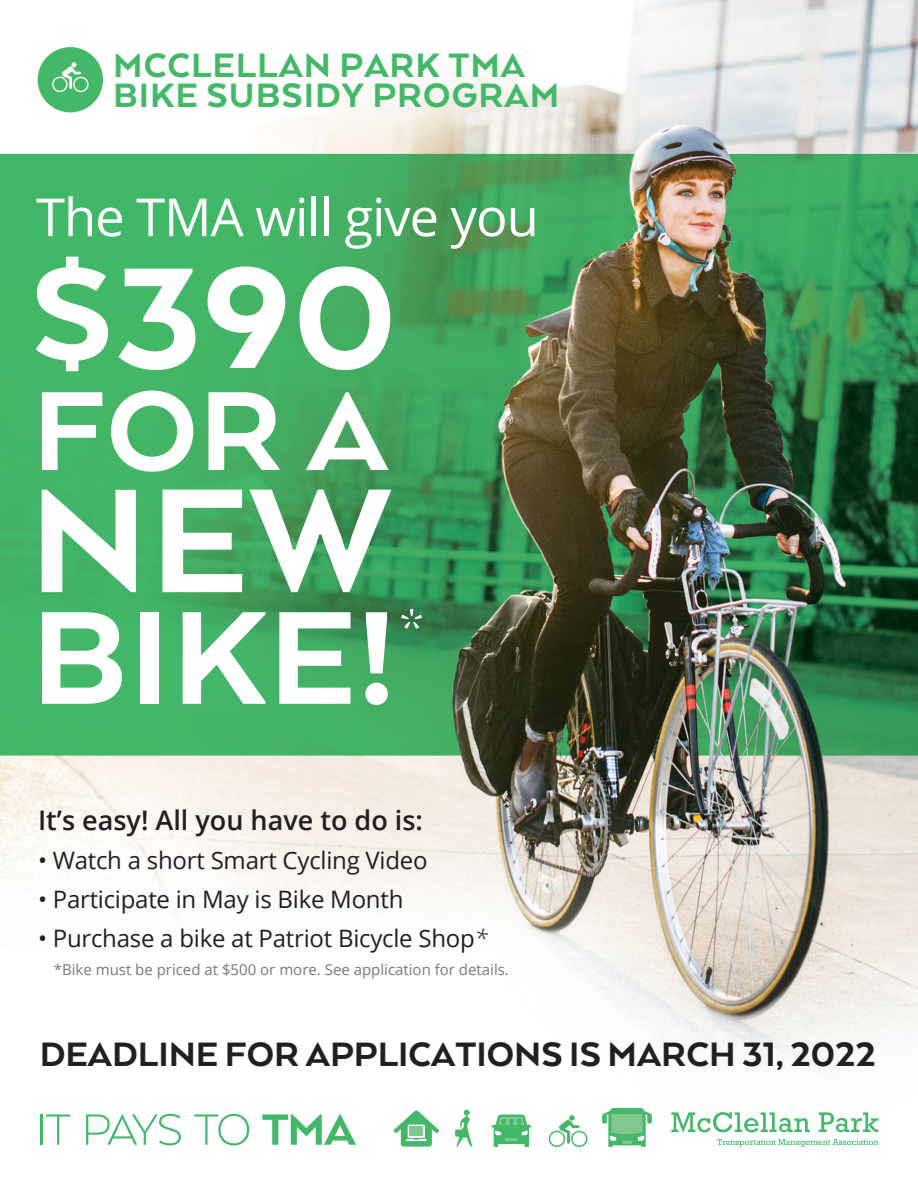
<style>
.page{position:relative;width:918px;height:1188px;background:#fff}
.page>*{position:absolute;margin:0;border:0;box-sizing:border-box;transform-origin:0 0}
.t1{font:800 170.85px "Arquitecta";color:#fff}
.t2{font:800 165.45px "Arquitecta";color:#fff}
.t3{font:800 152.55px "Arquitecta";color:#fff}
.t4{font:800 129.6px "Arquitecta";color:#fff}
.t5{font:300 67.2px "Arquitecta";color:#fff}
.t6{font:52.5px "Open Sans";letter-spacing:-.02em;color:#fff}
.t7{font:800 39px "Arquitecta";color:#231f20}
.t8{font:800 39px/30px "Arquitecta";letter-spacing:.025em;color:#44b869}
.t9{font:600 27px "Open Sans";color:#231f20}
.t10{font:24px "Open Sans";letter-spacing:-.01em;color:#231f20}
.t11{font:15px "Open Sans";color:#76787b}
.s1{font-size:150px}
.s2{font-weight:300;font-style:italic}
</style>
<div class="page">
<img style="left:0;top:0;width:918px;height:1148px">
<div style="left:38px;top:47px;width:65px;height:65px;background:#44b869;border-radius:50%"></div>
<svg style="left:52px;top:62px;width:37px;height:30px"></svg>
<hr style="left:40px;top:1114px;width:2px;height:31px;background:#44b869">
<svg style="left:46px;top:1114px;width:24px;height:31px"></svg>
<svg style="left:86px;top:1114px;width:95px;height:31px"></svg>
<svg style="left:194px;top:1114px;width:55px;height:31px"></svg>
<svg style="left:262px;top:1114px;width:94px;height:31px"></svg>
<svg style="left:671px;top:1112px;width:139px;height:20px"></svg>
<svg style="left:819px;top:1112px;width:59px;height:20px"></svg>
<svg style="left:717px;top:1139px;width:161px;height:8px"></svg>
<svg style="left:549px;top:1115px;width:39px;height:32px"></svg>
<svg style="left:455px;top:1110px;width:17px;height:37px"></svg>
<svg style="left:492px;top:1115px;width:39px;height:32px"></svg>
<svg style="left:602px;top:1108px;width:50px;height:39px"></svg>
<svg style="left:394px;top:1110px;width:45px;height:37px"></svg>
<h3 class="t8" style="left:113px;top:49px;width:448px">MCCLELLAN PARK TMA<br>BIKE SUBSIDY PROGRAM</h3>
<h3 class="t6" style="left:36px;top:181px;width:504px">The TMA will give you</h3>
<h2 class="t2" style="left:31px;top:215px;width:367px"><span class="s1">$</span>390</h2>
<h3 class="t4" style="left:33px;top:350px;width:356px">FOR A</h3>
<h1 class="t1" style="left:29px;top:434px;width:363px">NEW</h1>
<h3 class="t3" style="left:31px;top:563px;width:366px">BIKE!</h3>
<h3 class="t5" style="left:397px;top:596px;width:30px">*</h3>
<p class="t9" style="left:38px;top:802px;width:386px">It’s easy! All you have to do is:</p>
<p class="t10" style="left:38px;top:844px;width:391px">• Watch a short Smart Cycling Video</p>
<p class="t10" style="left:38px;top:883px;width:367px">• Participate in May is Bike Month</p>
<p class="t10" style="left:38px;top:922px;width:451px">• Purchase a bike at Patriot Bicycle Shop<span class="s2">*</span></p>
<p class="t11" style="left:54px;top:959px;width:457px">*Bike must be priced at $500 or more. See application for details.</p>
<h3 class="t7" style="left:40px;top:1030px;width:838px">DEADLINE FOR APPLICATIONS IS MARCH 31, 2022</h3>
</div>
